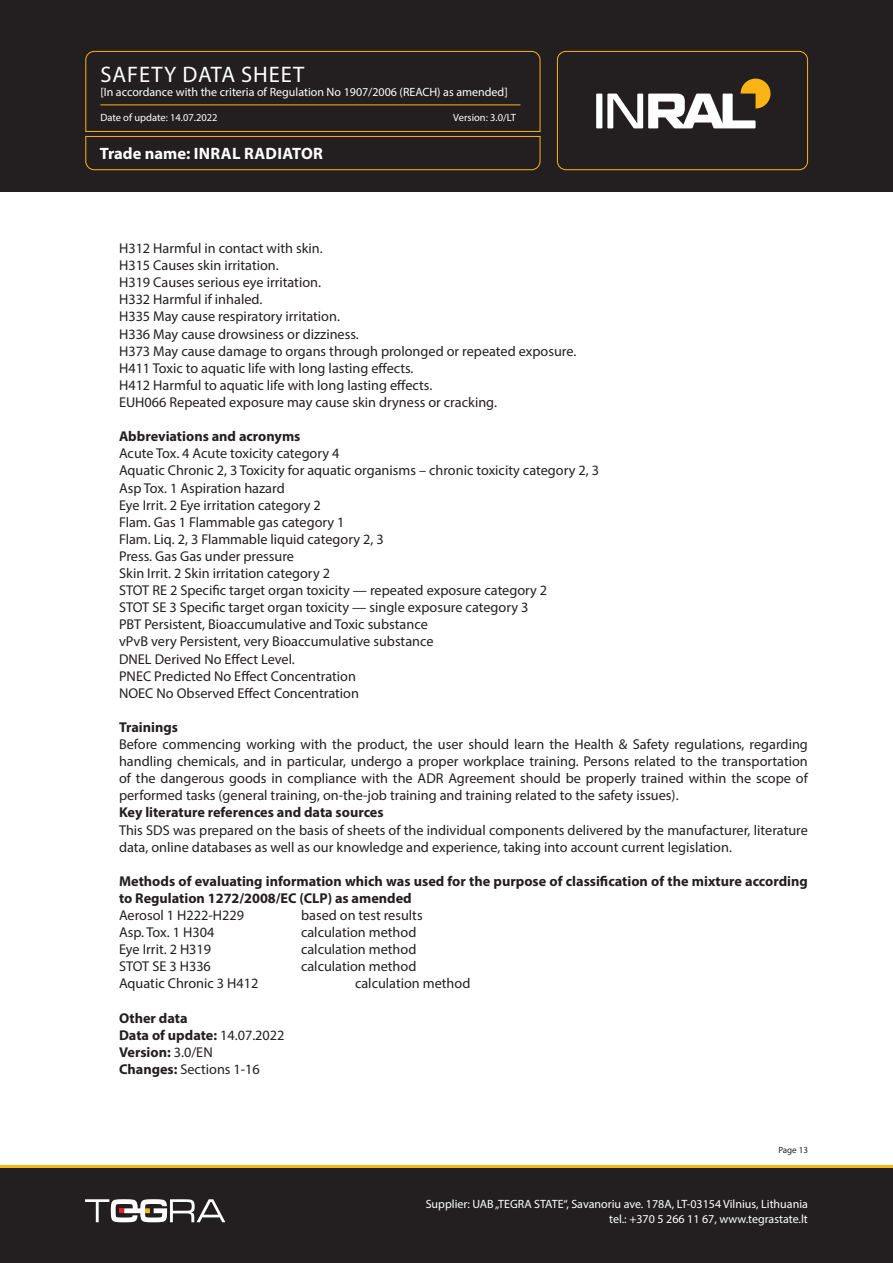
<style>
.page{position:relative;width:893px;height:1263px;background:#fff}
.page>*{position:absolute;margin:0;border:0;box-sizing:border-box;transform-origin:0 0}
.t1{font:22.5px "Myriad Pro";letter-spacing:.04em;color:#fff}
.t2{font:700 16.5px "Myriad Pro";letter-spacing:.01em;color:#fff}
.Tekstas_paprastas_Bo{font:14.25px/17.1px "Myriad Pro";color:#231f20;text-align:justify}
.Tekstas_paprastas_Bo-2{font:700 14.25px/17.1px "Myriad Pro";color:#231f20}
.t3{font:12px/14.4px "Myriad Pro";color:#fff;text-align:right}
.t4{font:10.5px "Myriad Pro";color:#fff}
.t5{font:9px "Myriad Pro";color:#231f20}
.s1{font-weight:400}
.s2{font-weight:700}
</style>
<div class="page">
<div style="left:0;top:1165px;width:893px;height:98px;background:#231f20"></div>
<div style="left:0;top:0;width:893px;height:191px;background:#231f20"></div>
<svg style="left:85px;top:51px;width:456px;height:119px"></svg>
<div style="left:557px;top:51px;width:251px;height:119px;border:1px solid #fbb416;border-radius:9px"></div>
<hr style="left:100px;top:104px;width:420px;height:1px;background:#fbb416">
<svg style="left:85px;top:1199px;width:140px;height:23px"></svg>
<div style="left:596px;top:94px;width:6px;height:34px;background:#fff"></div>
<svg style="left:607px;top:79px;width:163px;height:49px"></svg>
<hr style="left:0;top:1165px;width:893px;height:2px;background:#fbb416">
<h1 class="t1" style="left:101px;top:60px;width:205px">SAFETY DATA SHEET</h1>
<p class="t3" style="left:100px;top:85px;width:409px">[In accordance with the criteria of Regulation No 1907/2006 (REACH) as amended]</p>
<p class="t4" style="left:100px;top:111px;width:119px">Date of update: 14.07.2022</p>
<p class="t4" style="left:453px;top:111px;width:64px">Version: 3.0/LT</p>
<p class="t2" style="left:100px;top:142px;width:225px">Trade name: INRAL RADIATOR</p>
<p class="Tekstas_paprastas_Bo" style="left:119px;top:239px;width:205px">H312 Harmful in contact with skin.</p>
<p class="Tekstas_paprastas_Bo" style="left:119px;top:257px;width:161px">H315 Causes skin irritation.</p>
<p class="Tekstas_paprastas_Bo" style="left:119px;top:274px;width:203px">H319 Causes serious eye irritation.</p>
<p class="Tekstas_paprastas_Bo" style="left:119px;top:291px;width:145px">H332 Harmful if inhaled.</p>
<p class="Tekstas_paprastas_Bo" style="left:119px;top:308px;width:222px">H335 May cause respiratory irritation.</p>
<p class="Tekstas_paprastas_Bo" style="left:119px;top:325px;width:241px">H336 May cause drowsiness or dizziness.</p>
<p class="Tekstas_paprastas_Bo" style="left:119px;top:342px;width:459px">H373 May cause damage to organs through prolonged or repeated exposure.</p>
<p class="Tekstas_paprastas_Bo" style="left:119px;top:359px;width:296px">H411 Toxic to aquatic life with long lasting effects.</p>
<p class="Tekstas_paprastas_Bo" style="left:119px;top:376px;width:315px">H412 Harmful to aquatic life with long lasting effects.</p>
<p class="Tekstas_paprastas_Bo" style="left:119px;top:393px;width:379px">EUH066 Repeated exposure may cause skin dryness or cracking.</p>
<p class="Tekstas_paprastas_Bo-2" style="left:119px;top:427px;width:183px">Abbreviations and acronyms</p>
<p class="Tekstas_paprastas_Bo" style="left:119px;top:445px;width:222px">Acute Tox. 4 Acute toxicity category 4</p>
<p class="Tekstas_paprastas_Bo" style="left:119px;top:462px;width:481px">Aquatic Chronic 2, 3 Toxicity for aquatic organisms – chronic toxicity category 2, 3</p>
<p class="Tekstas_paprastas_Bo" style="left:119px;top:479px;width:167px">Asp Tox. 1 Aspiration hazard</p>
<p class="Tekstas_paprastas_Bo" style="left:119px;top:496px;width:203px">Eye Irrit. 2 Eye irritation category 2</p>
<p class="Tekstas_paprastas_Bo" style="left:119px;top:513px;width:227px">Flam. Gas 1 Flammable gas category 1</p>
<p class="Tekstas_paprastas_Bo" style="left:119px;top:530px;width:266px">Flam. Liq. 2, 3 Flammable liquid category 2, 3</p>
<p class="Tekstas_paprastas_Bo" style="left:119px;top:547px;width:176px">Press. Gas Gas under pressure</p>
<p class="Tekstas_paprastas_Bo" style="left:119px;top:564px;width:212px">Skin Irrit. 2 Skin irritation category 2</p>
<p class="Tekstas_paprastas_Bo" style="left:119px;top:581px;width:430px">STOT RE 2 Specific target organ toxicity — repeated exposure category 2</p>
<p class="Tekstas_paprastas_Bo" style="left:119px;top:599px;width:411px">STOT SE 3 Specific target organ toxicity — single exposure category 3</p>
<p class="Tekstas_paprastas_Bo" style="left:119px;top:616px;width:310px">PBT Persistent, Bioaccumulative and Toxic substance</p>
<p class="Tekstas_paprastas_Bo" style="left:119px;top:633px;width:316px">vPvB very Persistent, very Bioaccumulative substance</p>
<p class="Tekstas_paprastas_Bo" style="left:119px;top:650px;width:177px">DNEL Derived No Effect Level.</p>
<p class="Tekstas_paprastas_Bo" style="left:119px;top:667px;width:238px">PNEC Predicted No Effect Concentration</p>
<p class="Tekstas_paprastas_Bo" style="left:119px;top:684px;width:241px">NOEC No Observed Effect Concentration</p>
<p class="Tekstas_paprastas_Bo-2" style="left:119px;top:718px;width:60px">Trainings</p>
<p class="Tekstas_paprastas_Bo" style="left:119px;top:735px;width:690px">Before commencing working with the product, the user should learn the Health &amp; Safety regulations, regarding handling chemicals, and in particular, undergo a proper workplace training. Persons related to the transportation of the dangerous goods in compliance with the ADR Agreement should be properly trained within the scope of performed tasks (general training, on-the-job training and training related to the safety issues).</p>
<p class="Tekstas_paprastas_Bo-2" style="left:119px;top:804px;width:266px">Key literature references and data sources</p>
<p class="Tekstas_paprastas_Bo" style="left:119px;top:821px;width:690px">This SDS was prepared on the basis of sheets of the individual components delivered by the manufacturer, literature data, online databases as well as our knowledge and experience, taking into account current legislation.</p>
<p class="Tekstas_paprastas_Bo-2" style="left:119px;top:872px;width:690px">Methods of evaluating information which was used for the purpose of classification of the mixture according to Regulation 1272/2008/EC (CLP) as amended</p>
<p class="Tekstas_paprastas_Bo" style="left:119px;top:906px;width:127px">Aerosol 1 H222-H229</p>
<p class="Tekstas_paprastas_Bo" style="left:301px;top:906px;width:123px">based on test results</p>
<p class="Tekstas_paprastas_Bo" style="left:119px;top:923px;width:97px">Asp. Tox. 1 H304</p>
<p class="Tekstas_paprastas_Bo" style="left:301px;top:923px;width:117px">calculation method</p>
<p class="Tekstas_paprastas_Bo" style="left:119px;top:941px;width:94px">Eye Irrit. 2 H319</p>
<p class="Tekstas_paprastas_Bo" style="left:301px;top:941px;width:117px">calculation method</p>
<p class="Tekstas_paprastas_Bo" style="left:119px;top:958px;width:93px">STOT SE 3 H336</p>
<p class="Tekstas_paprastas_Bo" style="left:301px;top:958px;width:117px">calculation method</p>
<p class="Tekstas_paprastas_Bo" style="left:119px;top:975px;width:141px">Aquatic Chronic 3 H412</p>
<p class="Tekstas_paprastas_Bo" style="left:355px;top:975px;width:117px">calculation method</p>
<p class="Tekstas_paprastas_Bo-2" style="left:119px;top:1009px;width:70px">Other data</p>
<p class="Tekstas_paprastas_Bo-2" style="left:119px;top:1026px;width:167px">Data of update: <span class="s1">14.07.2022</span></p>
<p class="Tekstas_paprastas_Bo-2" style="left:119px;top:1043px;width:95px">Version: <span class="s1">3.0/EN</span></p>
<p class="Tekstas_paprastas_Bo" style="left:119px;top:1060px;width:142px"><span class="s2">Changes:</span> Sections 1-16</p>
<p class="t5" style="left:778px;top:1144px;width:31px">Page 13</p>
<p class="t3" style="left:426px;top:1197px;width:384px">Supplier: UAB „TEGRA STATE“, Savanoriu ave. 178A, LT-03154 Vilnius, Lithuania tel.: +370 5 266 11 67, www.tegrastate.lt</p>
</div>
